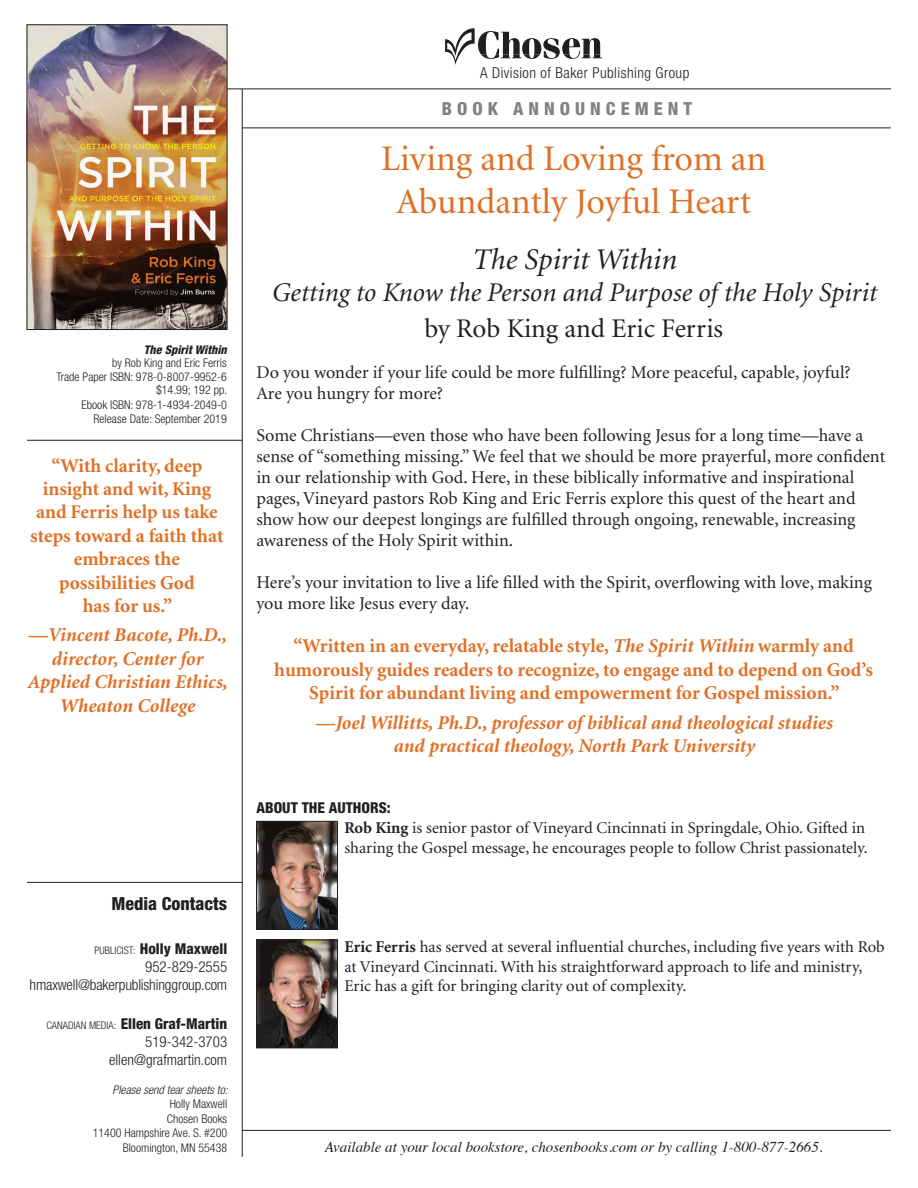
<style>
.page{position:relative;width:918px;height:1188px;background:#fff}
.page>*{position:absolute;margin:0;border:0;box-sizing:border-box;transform-origin:0 0}
.Head_1{font:36px/43.2px "Minion";color:#df6f25;text-align:center}
.Head_2{font:italic 30px "Minion";color:#231f20}
.Head_2-2{font:italic 27px "Minion";color:#231f20}
.Head_2-3{font:27px "Minion";color:#231f20}
.t1{font:700 19.5px/23.4px "Minion";color:#df6f25;text-align:center}
.Quote_Author{font:italic 700 19.5px/23.4px "Minion";color:#df6f25;text-align:center}
.Body_text{font:18px/21px "Minion";color:#231f20}
.t2{font:800 condensed 18px "Helvetica Neue";letter-spacing:.28em;color:#808285}
.t3{font:800 condensed 18px "Helvetica Neue";color:#231f20}
.Body_text-2{font:16.5px/19.8px "Minion";color:#231f20}
.t4{font:300 condensed 15px "Helvetica Neue";color:#231f20}
.t5{font:italic 15px "Times";color:#231f20}
.About_the_Author_Hea{font:800 condensed 15px "Helvetica Neue";color:#231f20}
.t6{font:300 condensed 15px "Helvetica Neue";letter-spacing:.03em;color:#231f20}
.Book_ID{font:300 condensed 12px "Helvetica Neue";color:#231f20}
.t7{font:italic 300 condensed 12px "Helvetica Neue";color:#231f20}
.Book_Title{font:italic 800 condensed 12px "Helvetica Neue";color:#231f20}
.s1{font-weight:300;font-size:10.5px}
.s2{font-style:italic}
.s3{font-weight:700}
</style>
<div class="page">
<hr style="left:242px;top:89px;width:1px;height:1068px;background:#231f20">
<hr style="left:242px;top:1130px;width:649px;height:1px;background:#231f20">
<hr style="left:227px;top:89px;width:664px;height:1px;background:#231f20">
<hr style="left:242px;top:128px;width:649px;height:1px;background:#231f20">
<svg style="left:445px;top:28px;width:157px;height:37px"></svg>
<hr style="left:27px;top:882px;width:215px;height:1px;background:#231f20">
<hr style="left:27px;top:440px;width:215px;height:1px;background:#231f20">
<img style="left:29px;top:27px;width:196px;height:301px">
<div style="left:27px;top:25px;width:200px;height:305px;border:1px solid #231f20"></div>
<img style="left:258px;top:942px;width:78px;height:104px">
<div style="left:256px;top:940px;width:82px;height:108px;border:1px solid #231f20"></div>
<img style="left:258px;top:823px;width:78px;height:105px">
<div style="left:256px;top:821px;width:82px;height:109px;border:1px solid #231f20"></div>
<p class="Book_Title" style="left:144px;top:342px;width:84px">The Spirit Within</p>
<p class="Book_ID" style="left:112px;top:356px;width:116px">by Rob King and Eric Ferris</p>
<p class="Book_ID" style="left:56px;top:370px;width:172px">Trade Paper ISBN: 978-0-8007-9952-6</p>
<p class="Book_ID" style="left:156px;top:383px;width:73px">$14.99; 192 pp.</p>
<p class="Book_ID" style="left:82px;top:398px;width:147px">Ebook ISBN: 978-1-4934-2049-0</p>
<p class="Book_ID" style="left:94px;top:412px;width:135px">Release Date: September 2019</p>
<p class="t1" style="left:30px;top:454px;width:195px">“With clarity, deep insight and wit, King and Ferris help us take steps toward a faith that embraces the possibilities God<br>has for us.”</p>
<p class="Quote_Author" style="left:27px;top:624px;width:201px">—Vincent Bacote, Ph.D., director, Center for<br>Applied Christian Ethics,<br>Wheaton College</p>
<p class="t3" style="left:112px;top:893px;width:117px">Media Contacts</p>
<p class="About_the_Author_Hea" style="left:95px;top:939px;width:134px"><span class="s1">PUBLICIST:</span> Holly Maxwell</p>
<p class="t4" style="left:145px;top:958px;width:83px">952-829-2555</p>
<p class="t4" style="left:30px;top:976px;width:199px">hmaxwell@bakerpublishinggroup.com</p>
<p class="About_the_Author_Hea" style="left:46px;top:1014px;width:182px"><span class="s1">CANADIAN MEDIA:</span> Ellen Graf-Martin</p>
<p class="t4" style="left:145px;top:1033px;width:83px">519-342-3703</p>
<p class="t4" style="left:109px;top:1051px;width:120px">ellen@grafmartin.com</p>
<p class="t7" style="left:113px;top:1083px;width:117px">Please send tear sheets to:</p>
<p class="Book_ID" style="left:170px;top:1097px;width:59px">Holly Maxwell</p>
<p class="Book_ID" style="left:167px;top:1112px;width:62px">Chosen Books</p>
<p class="Book_ID" style="left:93px;top:1126px;width:136px">11400 Hampshire Ave. S. #200</p>
<p class="Book_ID" style="left:123px;top:1140px;width:106px">Bloomington, MN 55438</p>
<p class="t6" style="left:480px;top:64px;width:211px">A Division of Baker Publishing Group</p>
<p class="t2" style="left:442px;top:97px;width:252px">BOOK ANNOUNCEMENT</p>
<p class="Head_1" style="left:381px;top:138px;width:387px">Living and Loving from an<br>Abundantly Joyful Heart</p>
<p class="Head_2" style="left:471px;top:245px;width:206px">The Spirit Within</p>
<p class="Head_2-2" style="left:271px;top:280px;width:606px">Getting to Know the Person and Purpose of the Holy Spirit</p>
<p class="Head_2-3" style="left:424px;top:316px;width:300px">by Rob King and Eric Ferris</p>
<p class="Body_text" style="left:256px;top:363px;width:596px">Do you wonder if your life could be more fulfilling? More peaceful, capable, joyful?<br>Are you hungry for more?</p>
<p class="Body_text" style="left:256px;top:426px;width:630px">Some Christians—even those who have been following Jesus for a long time—have a sense of “something missing.” We feel that we should be more prayerful, more confident in our relationship with God. Here, in these biblically informative and inspirational pages, Vineyard pastors Rob King and Eric Ferris explore this quest of the heart and show how our deepest longings are fulfilled through ongoing, renewable, increasing awareness of the Holy Spirit within.</p>
<p class="Body_text" style="left:256px;top:573px;width:617px">Here’s your invitation to live a life filled with the Spirit, overflowing with love, making you more like Jesus every day.</p>
<p class="t1" style="left:274px;top:635px;width:600px">“Written in an everyday, relatable style, <span class="s2">The Spirit Within</span> warmly and humorously guides readers to recognize, to engage and to depend on God’s<br>Spirit for abundant living and empowerment for Gospel mission.”</p>
<p class="Quote_Author" style="left:315px;top:711px;width:519px">—Joel Willitts, Ph.D., professor of biblical and theological studies</p>
<p class="Quote_Author" style="left:393px;top:735px;width:363px">and practical theology, North Park University</p>
<p class="About_the_Author_Hea" style="left:256px;top:799px;width:136px">ABOUT THE AUTHORS:</p>
<p class="Body_text-2" style="left:344px;top:819px;width:525px"><span class="s3">Rob King</span> is senior pastor of Vineyard Cincinnati in Springdale, Ohio. Gifted in sharing the Gospel message, he encourages people to follow Christ passionately.</p>
<p class="Body_text-2" style="left:344px;top:937px;width:542px"><span class="s3">Eric Ferris</span> has served at several influential churches, including five years with Rob at Vineyard Cincinnati. With his straightforward approach to life and ministry,<br>Eric has a gift for bringing clarity out of complexity.</p>
<p class="t5" style="left:325px;top:1134px;width:499px">Available at your local bookstore, chosenbooks.com or by calling 1-800-877-2665.</p>
</div>
